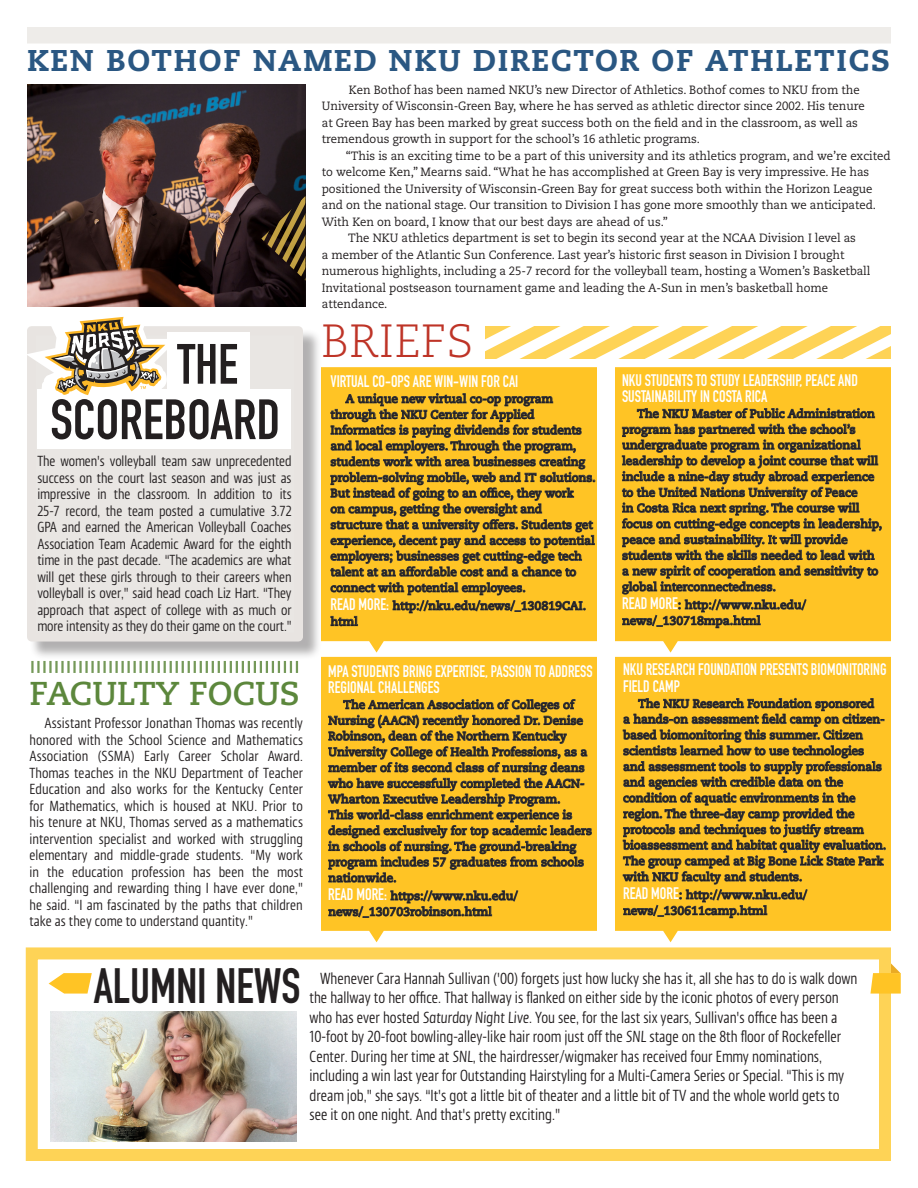
<style>
.page{position:relative;width:918px;height:1188px;background:#fff}
.page>*{position:absolute;margin:0;border:0;box-sizing:border-box;transform-origin:0 0}
.t1{font:48.9px "DIN Engschrift";color:#231f20;scale:.96 1}
.t2{font:300 46.5px "Caecilia";color:#be3427}
.t3{font:700 33px "Caecilia";color:#5c873c}
.t4{font:800 30px "Caecilia";letter-spacing:.06em;color:#2a5782}
.t5{font:16.5px/19.5px "Dione";color:#231f20;scale:.92 1}
.t6{font:16.5px/16.5px "DIN Engschrift";color:#fff;scale:.93 1}
.t7{font:15px/16.5px "Dione";color:#231f20;text-align:justify;scale:.96 1}
.t8{font:15px/16.5px "Dione";color:#231f20;text-align:justify;scale:.95 1}
.t9{font:700 12px/15.8px "Caecilia";color:#231f20}
.t10{font:12px/16.5px "Caecilia";letter-spacing:-.005em;color:#231f20;scale:.95 1}
.t11{font:700 12px/15.8px "Caecilia";color:#231f20;scale:.96 1}
.s1{font-family:"DIN Engschrift";font-weight:400;font-size:16.5px;color:#fff}
.s2{font-style:italic}
</style>
<div class="page">
<svg style="left:322px;top:367px;width:275px;height:286px;fill:#ffc425"></svg>
<svg style="left:615px;top:367px;width:276px;height:286px;background:#fecc45"></svg>
<svg style="left:321px;top:657px;width:276px;height:285px;background:#fecb3f"></svg>
<svg style="left:615px;top:657px;width:276px;height:285px;background:#fecc44"></svg>
<div style="left:27px;top:27px;width:864px;height:17px;background:#eeece9"></div>
<div style="left:29px;top:329px;width:293px;height:331px;background:#231f20;opacity:.35"></div>
<div style="left:31px;top:331px;width:268px;height:306px;background:#e9e6e3"></div>
<div style="left:27px;top:326px;width:276px;height:316px;border:9px solid #e8e4e1"></div>
<div style="left:26px;top:947px;width:865px;height:214px;border:12px solid #fed356"></div>
<svg style="left:870px;top:951px;width:31px;height:43px"></svg>
<svg style="left:330px;top:393px;width:265px;height:234px;background:#c89e2d"></svg>
<svg style="left:622px;top:698px;width:263px;height:221px;background:#c79e2d"></svg>
<svg style="left:622px;top:408px;width:260px;height:221px;background:#c79d2d"></svg>
<svg style="left:485px;top:326px;width:406px;height:32px"></svg>
<svg style="left:49px;top:973px;width:43px;height:21px"></svg>
<svg style="left:328px;top:699px;width:264px;height:184px;background:#c59c2d"></svg>
<svg style="left:328px;top:890px;width:191px;height:28px;background:#c79d2d"></svg>
<img style="left:27px;top:84px;width:279px;height:223px">
<svg style="left:261px;top:196px;width:44px;height:85px;background:#44341d"></svg>
<div style="left:37px;top:389px;width:254px;height:59px;background:#fff"></div>
<svg style="left:31px;top:661px;width:267px;height:12px"></svg>
<svg style="left:27px;top:316px;width:251px;height:123px"></svg>
<img style="left:50px;top:1011px;width:247px;height:130px">
<p class="t4" style="left:27px;top:41px;width:865px">KEN BOTHOF NAMED NKU DIRECTOR OF ATHLETICS</p>
<p class="t10" style="left:322px;top:81px;width:573px;text-indent:27px">Ken Bothof has been named NKU’s new Director of Athletics. Bothof comes to NKU from the University of Wisconsin-Green Bay, where he has served as athletic director since 2002. His tenure at Green Bay has been marked by great success both on the field and in the classroom, as well as tremendous growth in support for the school’s 16 athletic programs.</p>
<p class="t10" style="left:322px;top:147px;width:600px;text-indent:24px">“This is an exciting time to be a part of this university and its athletics program, and we’re excited to welcome Ken,” Mearns said. “What he has accomplished at Green Bay is very impressive. He has positioned the University of Wisconsin-Green Bay for great success both within the Horizon League and on the national stage. Our transition to Division I has gone more smoothly than we anticipated.<br>With Ken on board, I know that our best days are ahead of us.”</p>
<p class="t10" style="left:322px;top:230px;width:579px;text-indent:26px">The NKU athletics department is set to begin its second year at the NCAA Division I level as<br>a member of the Atlantic Sun Conference. Last year’s historic first season in Division I brought numerous highlights, including a 25-7 record for the volleyball team, hosting a Women’s Basketball Invitational postseason tournament game and leading the A-Sun in men’s basketball home attendance.</p>
<p class="t8" style="left:37px;top:453px;width:269px">The women’s volleyball team saw unprecedented success on the court last season and was just as impressive in the classroom. In addition to its 25-7 record, the team posted a cumulative 3.72<br>GPA and earned the American Volleyball Coaches Association Team Academic Award for the eighth time in the past decade. “The academics are what will get these girls through to their careers when volleyball is over,” said head coach Liz Hart. “They approach that aspect of college with as much or more intensity as they do their game on the court.”</p>
<p class="t3" style="left:29px;top:674px;width:272px">FACULTY FOCUS</p>
<p class="t7" style="left:29px;top:715px;width:286px;text-indent:15px">Assistant Professor Jonathan Thomas was recently honored with the School Science and Mathematics Association (SSMA) Early Career Scholar Award.<br>Thomas teaches in the NKU Department of Teacher Education and also works for the Kentucky Center for Mathematics, which is housed at NKU. Prior to his tenure at NKU, Thomas served as a mathematics intervention specialist and worked with struggling elementary and middle-grade students. “My work in the education profession has been the most challenging and rewarding thing I have ever done,” he said. “I am fascinated by the paths that children take as they come to understand quantity.”</p>
<p class="t2" style="left:321px;top:315px;width:153px">BRIEFS</p>
<p class="t6" style="left:330px;top:373px;width:204px">VIRTUAL CO-OPS ARE WIN-WIN FOR CAI</p>
<p class="t11" style="left:330px;top:391px;width:278px;text-indent:15px">A unique new virtual co-op program through the NKU Center for Applied Informatics is paying dividends for students and local employers. Through the program, students work with area businesses creating problem-solving mobile, web and IT solutions.<br>But instead of going to an office, they work<br>on campus, getting the oversight and structure that a university offers. Students get experience, decent pay and access to potential employers; businesses get cutting-edge tech talent at an affordable cost and a chance to connect with potential employees.</p>
<p class="t9" style="left:330px;top:598px;width:257px"><span class="s1">READ MORE:</span> http://nku.edu/news/_130819CAI. html</p>
<p class="t6" style="left:328px;top:663px;width:286px">MPA STUDENTS BRING EXPERTISE, PASSION TO ADDRESS<br>REGIONAL CHALLENGES</p>
<p class="t9" style="left:328px;top:697px;width:265px;text-indent:15px">The American Association of Colleges of Nursing (AACN) recently honored Dr. Denise Robinson, dean of the Northern Kentucky University College of Health Professions, as a member of its second class of nursing deans who have successfully completed the AACN-Wharton Executive Leadership Program.<br>This world-class enrichment experience is designed exclusively for top academic leaders in schools of nursing. The ground-breaking program includes 57 graduates from schools nationwide.</p>
<p class="t9" style="left:328px;top:888px;width:191px"><span class="s1">READ MORE:</span> https://www.nku.edu/ news/_130703robinson.html</p>
<p class="t6" style="left:622px;top:372px;width:255px">NKU STUDENTS TO STUDY LEADERSHIP, PEACE AND<br>SUSTAINABILITY IN COSTA RICA</p>
<p class="t9" style="left:622px;top:406px;width:262px;text-indent:15px">The NKU Master of Public Administration program has partnered with the school’s undergraduate program in organizational leadership to develop a joint course that will include a nine-day study abroad experience to the United Nations University of Peace<br>in Costa Rica next spring. The course will focus on cutting-edge concepts in leadership, peace and sustainability. It will provide students with the skills needed to lead with a new spirit of cooperation and sensitivity to global interconnectedness.</p>
<p class="t9" style="left:622px;top:597px;width:185px"><span class="s1">READ MORE</span>: http://www.nku.edu/ news/_130718mpa.html</p>
<p class="t6" style="left:623px;top:662px;width:285px">NKU RESEARCH FOUNDATION PRESENTS BIOMONITORING<br>FIELD CAMP</p>
<p class="t11" style="left:623px;top:696px;width:276px;text-indent:15px">The NKU Research Foundation sponsored<br>a hands-on assessment field camp on citizen&shy;based biomonitoring this summer. Citizen scientists learned how to use technologies and assessment tools to supply professionals and agencies with credible data on the condition of aquatic environments in the region. The three-day camp provided the protocols and techniques to justify stream bioassessment and habitat quality evaluation.<br>The group camped at Big Bone Lick State Park with NKU faculty and students.</p>
<p class="t9" style="left:623px;top:887px;width:185px"><span class="s1">READ MORE</span>: http://www.nku.edu/ news/_130611camp.html</p>
<p class="t1" style="left:94px;top:957px;width:217px">ALUMNI NEWS</p>
<p class="t5" style="left:310px;top:968px;width:597px;text-indent:10px">Whenever Cara Hannah Sullivan (’00) forgets just how lucky she has it, all she has to do is walk down the hallway to her office. That hallway is flanked on either side by the iconic photos of every person who has ever hosted <span class="s2">Saturday Night Live</span>. You see, for the last six years, Sullivan’s office has been a 10-foot by 20-foot bowling-alley-like hair room just off the <span class="s2">SNL</span> stage on the 8th floor of Rockefeller Center. During her time at <span class="s2">SNL</span>, the hairdresser/wigmaker has received four Emmy nominations, including a win last year for Outstanding Hairstyling for a Multi-Camera Series or Special. “This is my dream job,” she says. “It’s got a little bit of theater and a little bit of TV and the whole world gets to see it on one night. And that’s pretty exciting.”</p>
</div>
